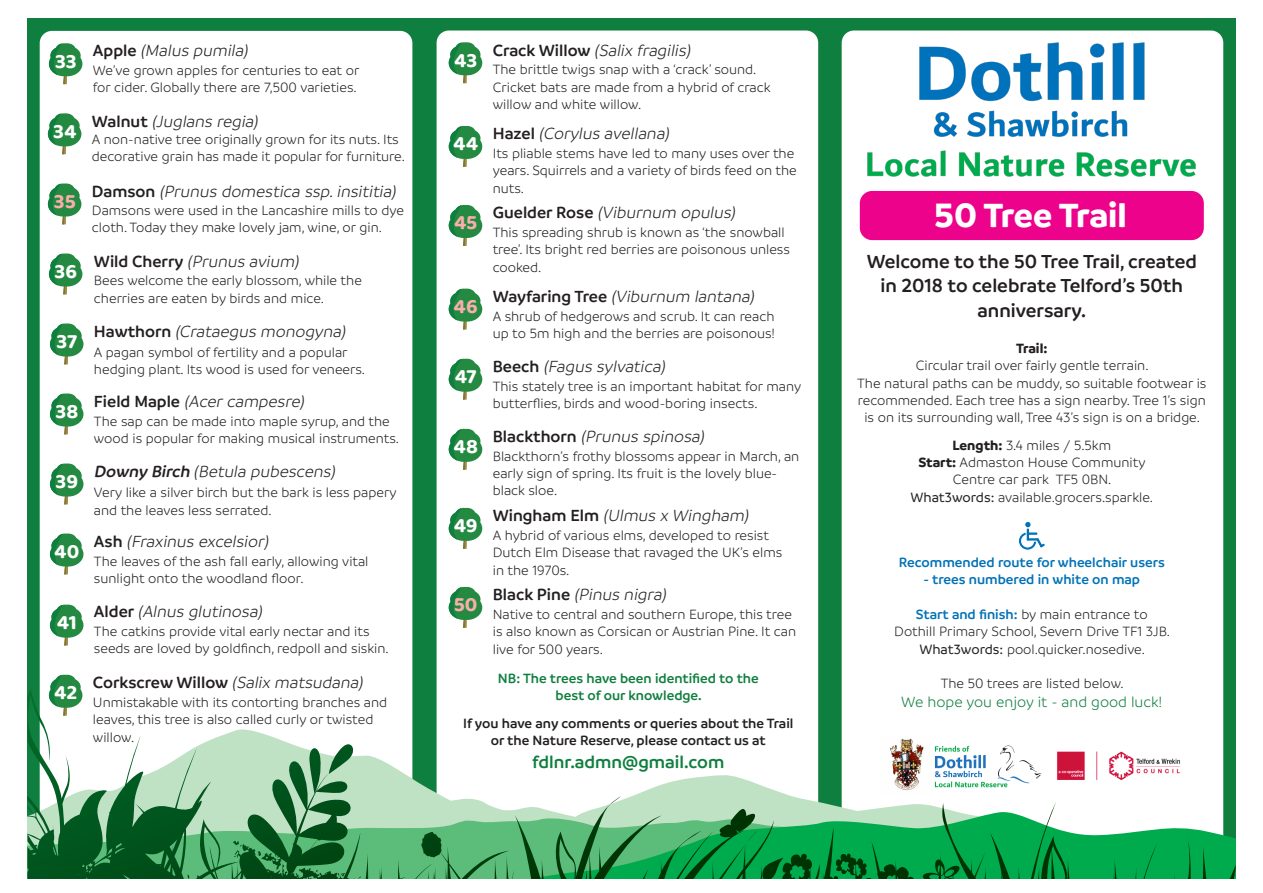
<style>
.page{position:relative;width:1263px;height:893px;background:#fff}
.page>*{position:absolute;margin:0;border:0;box-sizing:border-box;transform-origin:0 0}
.t1{font:700 36.15px "Branding";letter-spacing:-.005em;color:#fff}
.t2{font:21px "Baloo 2";color:#fff}
.t3{font:21px "Baloo 2";letter-spacing:.005em;color:#f8aeac}
.t4{font:600 20.25px/24.3px "Branding";color:#231f20;text-align:center}
.t5{font:600 18.75px "Branding";color:#0f7f3f}
.t6{font:italic 300 17.4px "Branding";color:#231f20}
.t7{font:300 15.9px "Branding";color:#0f7f3f}
.t8{font:300 14.4px/17.4px "Branding";color:#231f20}
.t9{font:600 14.4px/17.4px "Branding";color:#231f20;text-align:center}
.t10{font:600 14.4px "Branding";color:#0072b7}
.t11{font:600 14.4px/17.4px "Branding";color:#0f7f3f;text-align:center}
.t12{font:700 14.4px "Branding";letter-spacing:-.005em;color:#231f20}
.s1{font-weight:600;font-style:normal}
.s2{font-weight:600}
.s3{font-weight:700}
.s4{font-weight:500}
.s5{font-weight:600;color:#0072b7}
</style>
<div class="page">
<div style="left:27px;top:19px;width:1208px;height:860px;background:#0f7f3f"></div>
<div style="left:842px;top:31px;width:381px;height:836px;background:#fff;border-radius:12px"></div>
<div style="left:437px;top:31px;width:381px;height:836px;background:#fff;border-radius:12px"></div>
<div style="left:40px;top:31px;width:372px;height:835px;background:#fff;border-radius:12px"></div>
<svg style="left:211px;top:726px;width:1013px;height:90px"></svg>
<svg style="left:211px;top:816px;width:148px;height:63px;background:#418c57"></svg>
<svg style="left:359px;top:809px;width:876px;height:70px;background:#45b16f"></svg>
<div style="left:860px;top:191px;width:344px;height:49px;background:#ed028c;border-radius:12px"></div>
<svg style="left:1019px;top:522px;width:26px;height:28px"></svg>
<img style="left:881px;top:738px;width:50px;height:56px">
<img style="left:933px;top:742px;width:110px;height:48px">
<img style="left:1052px;top:746px;width:133px;height:40px">
<img style="left:867px;top:42px;width:329px;height:135px">
<svg style="left:50px;top:323px;width:33px;height:41px"></svg>
<svg style="left:50px;top:393px;width:33px;height:41px"></svg>
<svg style="left:50px;top:463px;width:33px;height:41px"></svg>
<svg style="left:50px;top:533px;width:33px;height:41px"></svg>
<svg style="left:49px;top:43px;width:33px;height:41px"></svg>
<svg style="left:50px;top:604px;width:33px;height:42px"></svg>
<svg style="left:48px;top:113px;width:33px;height:41px"></svg>
<svg style="left:27px;top:674px;width:184px;height:205px"></svg>
<svg style="left:48px;top:183px;width:33px;height:41px"></svg>
<svg style="left:448px;top:42px;width:34px;height:41px"></svg>
<svg style="left:448px;top:125px;width:34px;height:42px"></svg>
<svg style="left:448px;top:205px;width:34px;height:41px"></svg>
<svg style="left:448px;top:507px;width:34px;height:42px"></svg>
<svg style="left:448px;top:586px;width:34px;height:42px"></svg>
<svg style="left:448px;top:428px;width:34px;height:42px"></svg>
<svg style="left:448px;top:358px;width:34px;height:42px"></svg>
<svg style="left:448px;top:288px;width:34px;height:42px"></svg>
<svg style="left:49px;top:253px;width:33px;height:41px"></svg>
<h2 class="t2" style="left:55px;top:46px;width:23px">33</h2>
<h2 class="t2" style="left:53px;top:116px;width:25px">34</h2>
<h2 class="t3" style="left:54px;top:187px;width:23px">35</h2>
<p class="t6" style="left:93px;top:41px;width:159px"><span class="s1">Ap p l e</span> (Malus pumila)</p>
<p class="t8" style="left:93px;top:62px;width:268px">We’ve grown apples for centuries to eat or for cider. Globally there are 7,500 varieties.</p>
<p class="t6" style="left:92px;top:112px;width:170px"><span class="s1">Wa l n u t</span> (Juglans regia)</p>
<p class="t8" style="left:92px;top:131px;width:315px">A non-native tree originally grown for its nuts. Its decorative grain has made it popular for furniture.</p>
<p class="t6" style="left:92px;top:182px;width:308px"><span class="s1">D a m s o n</span> (Prunus domestica ssp.insititia)</p>
<p class="t8" style="left:92px;top:202px;width:314px">Damsons were used in the Lancashire mills to dye cloth. Today they make lovely jam, wine, or gin.</p>
<p class="t6" style="left:94px;top:252px;width:209px"><span class="s1">Wi l d Ch e rry</span> (Prunus avium)</p>
<p class="t8" style="left:55px;top:272px;width:309px;text-align:center"><sup>36</sup> Bees welcome the early blossom, while the cherries are eaten by birds and mice.</p>
<h2 class="t2" style="left:56px;top:327px;width:22px">37</h2>
<h2 class="t2" style="left:55px;top:397px;width:24px">38</h2>
<h2 class="t2" style="left:56px;top:467px;width:24px">39</h2>
<h2 class="t2" style="left:54px;top:537px;width:27px">40</h2>
<h2 class="t2" style="left:57px;top:608px;width:22px">41</h2>
<h2 class="t2" style="left:54px;top:678px;width:25px">42</h2>
<p class="t6" style="left:94px;top:322px;width:256px"><span class="s1">H a wt h o r n</span> (Crataegus monogyna)</p>
<p class="t8" style="left:94px;top:343px;width:273px">A pagan symbol of fertility and a popular hedging plant. Its wood is used for veneers.</p>
<p class="t6" style="left:94px;top:392px;width:215px"><span class="s1">F i e l d M a p l e</span> (Acercampesre)</p>
<p class="t8" style="left:94px;top:412px;width:307px">The sap can be made into maple syrup, and the wood is popular for making musical instruments.</p>
<p class="t6" style="left:94px;top:462px;width:246px"><span class="s2">Downy Birch</span> (Betula pubescens)</p>
<p class="t8" style="left:94px;top:484px;width:304px">Very like a silver birch but the bark is less papery and the leaves less serrated.</p>
<p class="t6" style="left:94px;top:532px;width:179px"><span class="s1">A s h</span> (Fraxinus excelsior)</p>
<p class="t8" style="left:94px;top:552px;width:276px">The leaves of the ash fall early, allowing vital sunlight onto the woodland floor.</p>
<p class="t6" style="left:94px;top:602px;width:173px"><span class="s1">A l d e r</span> (Alnus glutinosa)</p>
<p class="t8" style="left:94px;top:622px;width:296px">The catkins provide vital early nectar and its seeds are loved by goldfinch, redpoll and siskin.</p>
<p class="t6" style="left:93px;top:673px;width:274px"><span class="s1">Co rksc rew Wi l l ow</span> (Salix matsudana)</p>
<p class="t8" style="left:93px;top:694px;width:296px">Unmistakable with its contorting branches and leaves, this tree is also called curly or twisted willow.</p>
<h2 class="t2" style="left:454px;top:45px;width:25px">43</h2>
<h2 class="t2" style="left:453px;top:129px;width:27px">44</h2>
<h2 class="t3" style="left:454px;top:208px;width:25px">45</h2>
<h2 class="t3" style="left:453px;top:292px;width:26px">46</h2>
<h2 class="t2" style="left:455px;top:362px;width:23px">47</h2>
<h2 class="t2" style="left:453px;top:432px;width:26px">48</h2>
<h2 class="t2" style="left:454px;top:511px;width:25px">49</h2>
<h2 class="t3" style="left:454px;top:590px;width:25px">50</h2>
<p class="t6" style="left:493px;top:41px;width:202px"><span class="s1">C ra c k W i l l ow</span> (Salix fragilis)</p>
<p class="t8" style="left:493px;top:61px;width:279px">The brittle twigs snap with a ‘crack’ sound.<br>Cricket bats are made from a hybrid of crack willow and white willow.</p>
<p class="t6" style="left:493px;top:125px;width:181px"><span class="s1">H a ze l</span> (Corylus avellana)</p>
<p class="t8" style="left:493px;top:145px;width:305px">Its pliable stems have led to many uses over the years. Squirrels and a variety of birds feed on the nuts.</p>
<p class="t6" style="left:493px;top:204px;width:247px"><span class="s1">G u e l d e r Rose</span> (Viburnum opulus)</p>
<p class="t8" style="left:493px;top:224px;width:299px">This spreading shrub is known as ‘the snowball tree’. Its bright red berries are poisonous unless cooked.</p>
<p class="t6" style="left:493px;top:287px;width:266px"><span class="s1">Wa yfa ri n g Tre e</span> (Viburnum lantana)</p>
<p class="t8" style="left:493px;top:307px;width:284px">A shrub of hedgerows and scrub. It can reach up to 5m high and the berries are poisonous!</p>
<p class="t6" style="left:493px;top:357px;width:177px"><span class="s1">B e e c h</span> (Fagus sylvatica)</p>
<p class="t8" style="left:493px;top:377px;width:310px">This stately tree is an important habitat for many butterflies, birds and wood-boring insects.</p>
<p class="t6" style="left:493px;top:427px;width:216px"><span class="s1">B l a c kt h o rn</span> (Prunus spinosa)</p>
<p class="t8" style="left:493px;top:448px;width:308px">Blackthorn’s frothy blossoms appear in March, an early sign of spring. Its fruit is the lovely blue&shy;black sloe.</p>
<p class="t6" style="left:493px;top:506px;width:260px"><span class="s1">Wi n g ha m E l m</span> (Ulmus x Wingham)</p>
<p class="t8" style="left:493px;top:527px;width:291px">A hybrid of various elms, developed to resist<br>Dutch Elm Disease that ravaged the UK’s elms in the 1970s.</p>
<p class="t6" style="left:493px;top:586px;width:178px"><span class="s1">B l ack Pi n e</span> (Pinus nigra)</p>
<p class="t8" style="left:493px;top:606px;width:305px">Native to central and southern Europe, this tree is also known as Corsican or Austrian Pine. It can live for 500 years.</p>
<p class="t11" style="left:498px;top:670px;width:262px">NB: The trees have been identified to the best of our knowledge.</p>
<p class="t9" style="left:463px;top:715px;width:332px">If you have any comments or queries about the Trail or the Nature Reserve, please contact us at</p>
<h3 class="t5" style="left:532px;top:751px;width:194px">fdlnr.admn@gmail.com</h3>
<h1 class="t1" style="left:934px;top:194px;width:194px">50 Tree Trail</h1>
<h3 class="t4" style="left:867px;top:249px;width:332px">Welcome to the 50 Tree Trail, created in 2018 to celebrate Telford’s 50th anniversary.</h3>
<p class="t12" style="left:1016px;top:340px;width:33px">Trail:</p>
<p class="t8" style="left:857px;top:357px;width:351px;text-align:center">Circular trail over fairly gentle terrain.<br>The natural paths can be muddy, so suitable footwear is recommended. Each tree has a sign nearby. Tree 1’s sign is on its surrounding wall, Tree 43’s sign is on a bridge.</p>
<p class="t8" style="left:910px;top:436px;width:244px;text-align:center"><span class="s3">Length:</span> 3.4 miles / 5.5km<br><span class="s3">Start:</span> Admaston House Community<br>Centre car park TF5 0BN.<br><span class="s4">What3words:</span> available.grocers.sparkle.</p>
<p class="t10" style="left:899px;top:554px;width:268px">Recommended route for wheelchair users</p>
<p class="t10" style="left:923px;top:572px;width:218px">- trees numbered in white on map</p>
<p class="t8" style="left:894px;top:606px;width:277px;text-align:center"><span class="s5">Start and finish:</span> by main entrance to<br>Dothill Primary School, Severn Drive TF1 3JB.<br><span class="s4">What3words:</span> pool.quicker.nosedive.</p>
<p class="t8" style="left:941px;top:675px;width:185px">The 50 trees are listed below.</p>
<p class="t7" style="left:901px;top:694px;width:263px">We hope you enjoy it - and good luck!</p>
</div>
